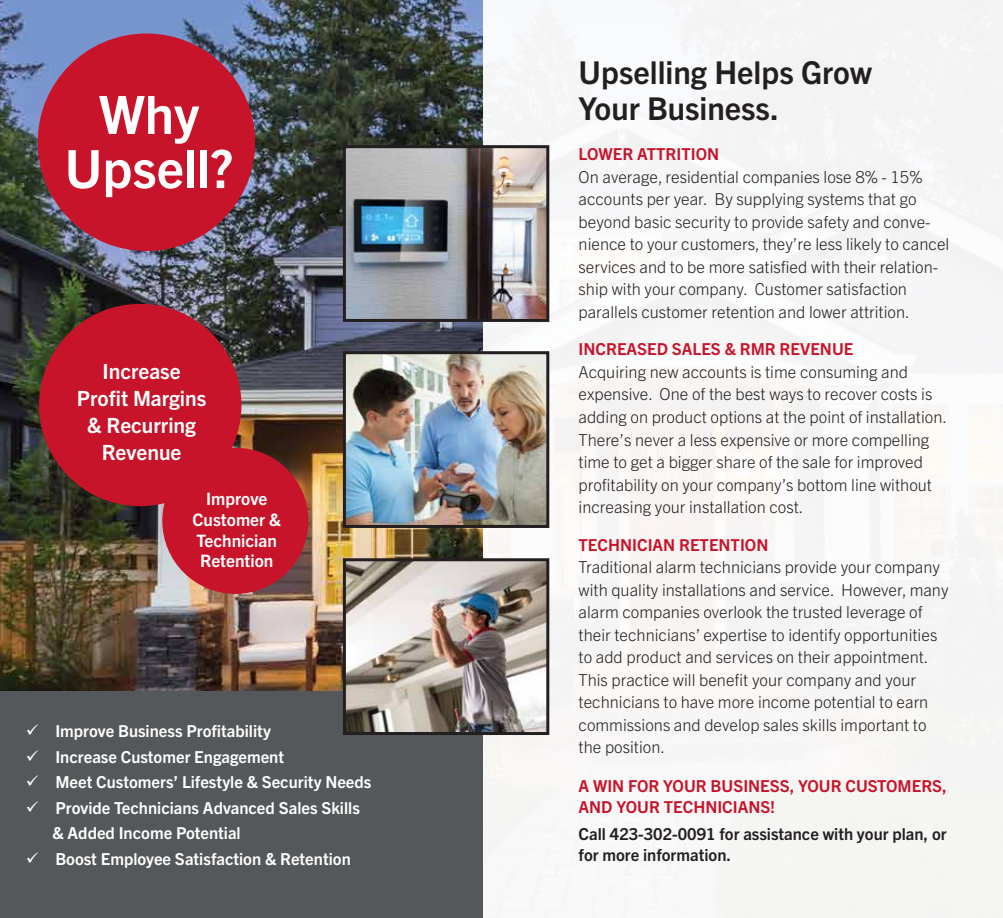
<style>
.page{position:relative;width:1003px;height:918px;background:#fff}
.page>*{position:absolute;margin:0;border:0;box-sizing:border-box;transform-origin:0 0}
.t1{font:700 52.8px/54px "Trade Gothic Next LT Pro";color:#fff;text-align:center}
.t2{font:700 31.5px/36px "Trade Gothic Next LT Pro";color:#231f20}
.t3{font:700 21px/27px "Trade Gothic Next LT Pro";color:#fff;text-align:center}
.t4{font:700 17.1px/20.7px "Trade Gothic Next LT Pro";color:#fff;text-align:center}
.t5{font:300 16.5px/22.5px "Trade Gothic Next LT Pro";color:#231f20}
.t6{font:700 16.5px/25.5px "Trade Gothic Next LT Pro";color:#fff}
.t7{font:700 16.5px/21px "Trade Gothic Next LT Pro";color:#c8142a}
.t8{font:700 16.5px/21px "Trade Gothic Next LT Pro";color:#231f20}
</style>
<div class="page">
<img style="left:0;top:0;width:483px;height:690px">
<div style="left:0;top:690px;width:483px;height:228px;background:#55585a"></div>
<div style="left:483px;top:0;width:520px;height:918px;background:#f6f6f5"></div>
<div style="left:39px;top:304px;width:202px;height:202px;background:#c8142a;border-radius:50%"></div>
<div style="left:38px;top:33px;width:217px;height:218px;background:#c8142a;border-radius:50%"></div>
<div style="left:162px;top:448px;width:146px;height:146px;background:#c8142a;border-radius:50%"></div>
<img style="left:347px;top:149px;width:198px;height:169px">
<div style="left:343px;top:145px;width:206px;height:177px;border:3px solid #231f20"></div>
<img style="left:347px;top:562px;width:198px;height:169px">
<div style="left:343px;top:558px;width:206px;height:177px;border:3px solid #231f20"></div>
<img style="left:347px;top:355px;width:198px;height:169px">
<div style="left:343px;top:351px;width:206px;height:177px;border:3px solid #231f20"></div>
<h1 class="t1" style="left:65px;top:84px;width:170px">Why<br>Upsell?</h1>
<p class="t3" style="left:77px;top:356px;width:131px">Increase<br>Profit Margins &amp; Recurring<br>Revenue</p>
<p class="t4" style="left:193px;top:488px;width:90px">Improve<br>Customer &amp;<br>Technician<br>Retention</p>
<p class="t6" style="left:26px;top:717px;width:246px">✓ Improve Business Profitability</p>
<p class="t6" style="left:26px;top:743px;width:260px">✓ Increase Customer Engagement</p>
<p class="t6" style="left:26px;top:768px;width:347px">✓ Meet Customers’ Lifestyle &amp; Security Needs</p>
<p class="t6" style="left:52px;top:794px;width:309px;text-indent:-27px">✓ Provide Technicians Advanced Sales Skills &amp; Added Income Potential</p>
<p class="t6" style="left:26px;top:845px;width:326px">✓ Boost Employee Satisfaction &amp; Retention</p>
<h2 class="t2" style="left:578px;top:52px;width:295px">Upselling Helps Grow<br>Your Business.</h2>
<p class="t7" style="left:578px;top:143px;width:142px">LOWER ATTRITION</p>
<p class="t5" style="left:578px;top:164px;width:372px">On average, residential companies lose 8% - 15% accounts per year. By supplying systems that go beyond basic security to provide safety and conve&shy;nience to your customers, they’re less likely to cancel services and to be more satisfied with their relation&shy;ship with your company. Customer satisfaction parallels customer retention and lower attrition.</p>
<p class="t7" style="left:578px;top:338px;width:276px">INCREASED SALES &amp; RMR REVENUE</p>
<p class="t5" style="left:578px;top:360px;width:370px">Acquiring new accounts is time consuming and expensive. One of the best ways to recover costs is adding on product options at the point of installation.<br>There’s never a less expensive or more compelling time to get a bigger share of the sale for improved profitability on your company’s bottom line without increasing your installation cost.</p>
<p class="t7" style="left:578px;top:533px;width:191px">TECHNICIAN RETENTION</p>
<p class="t5" style="left:578px;top:555px;width:371px">Traditional alarm technicians provide your company with quality installations and service. However, many alarm companies overlook the trusted leverage of their technicians’ expertise to identify opportunities to add product and services on their appointment.<br>This practice will benefit your company and your technicians to have more income potential to earn commissions and develop sales skills important to the position.</p>
<p class="t7" style="left:578px;top:774px;width:370px">A WIN FOR YOUR BUSINESS, YOUR CUSTOMERS,<br>AND YOUR TECHNICIANS!</p>
<p class="t8" style="left:578px;top:822px;width:370px">Call 423-302-0091 for assistance with your plan, or for more information.</p>
</div>
